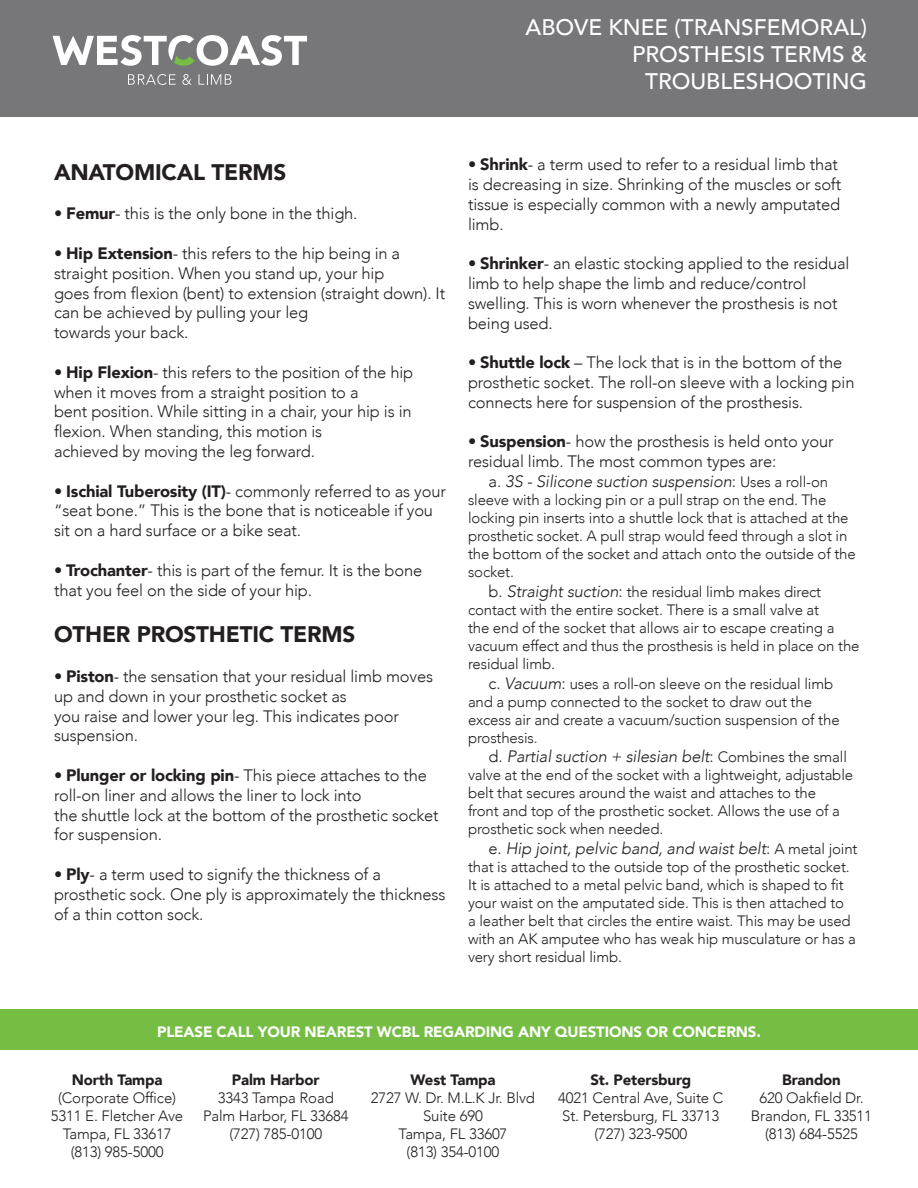
<style>
.page{position:relative;width:918px;height:1188px;background:#fff}
.page>*{position:absolute;margin:0;border:0;box-sizing:border-box;transform-origin:0 0}
.t1{font:500 22.5px/27px "Avenir";color:#fff;text-align:right}
.t2{font:900 22.5px "Avenir";letter-spacing:-.01em;color:#231f20}
.t3{font:300 16.5px/19.8px "Avenir";letter-spacing:-.01em;color:#231f20}
.t4{font:italic 300 16.5px "Avenir";letter-spacing:-.01em;color:#231f20}
.t5{font:300 15px/18px "Avenir";letter-spacing:-.01em;color:#231f20}
.t6{font:900 15px "Avenir";letter-spacing:-.01em;color:#fff}
.t7{font:900 15px "Avenir";letter-spacing:-.01em;color:#231f20}
.s1{font-weight:900}
.s2{font-style:normal}
.s3{font-style:normal;font-size:15px}
.s4{font-size:16.5px}
.s5{font-style:italic;font-size:16.5px}
</style>
<div class="page">
<div style="left:0;top:1010px;width:918px;height:40px;background:#75bd43"></div>
<div style="left:0;top:0;width:918px;height:117px;background:#77777a"></div>
<svg style="left:128px;top:74px;width:48px;height:11px"></svg>
<svg style="left:182px;top:74px;width:10px;height:11px"></svg>
<svg style="left:199px;top:74px;width:33px;height:11px"></svg>
<svg style="left:52px;top:35px;width:255px;height:31px"></svg>
<p class="t1" style="left:526px;top:12px;width:343px">ABOVE KNEE (TRANSFEMORAL)<br>PROSTHESIS TERMS &amp;</p>
<p class="t1" style="left:645px;top:66px;width:224px">TROUBLESHOOTING</p>
<p class="t2" style="left:54px;top:153px;width:234px">ANATOMICAL TERMS</p>
<p class="t3" style="left:54px;top:204px;width:305px">• <span class="s1">Femur</span>- this is the only bone in the thigh.</p>
<p class="t3" style="left:54px;top:243px;width:348px">• <span class="s1">Hip Extension</span>- this refers to the hip being in a straight position. When you stand up, your hip</p>
<p class="t3" style="left:54px;top:283px;width:393px">goes from flexion (bent) to extension (straight down). It can be achieved by pulling your leg</p>
<p class="t3" style="left:54px;top:323px;width:136px">towards your back.</p>
<p class="t3" style="left:54px;top:362px;width:361px">• <span class="s1">Hip Flexion</span>- this refers to the position of the hip when it moves from a straight position to a</p>
<p class="t3" style="left:54px;top:402px;width:359px">bent position. While sitting in a chair, your hip is in flexion. When standing, this motion is</p>
<p class="t3" style="left:54px;top:441px;width:262px">achieved by moving the leg forward.</p>
<p class="t3" style="left:54px;top:481px;width:393px">• <span class="s1">Ischial Tuberosity (IT)</span>- commonly referred to as your “seat bone.” This is the bone that is noticeable if you sit on a hard surface or a bike seat.</p>
<p class="t3" style="left:54px;top:560px;width:370px">• <span class="s1">Trochanter</span>- this is part of the femur. It is the bone that you feel on the side of your hip.</p>
<p class="t2" style="left:54px;top:615px;width:303px">OTHER PROSTHETIC TERMS</p>
<p class="t3" style="left:54px;top:666px;width:381px">• <span class="s1">Piston</span>- the sensation that your residual limb moves up and down in your prosthetic socket as</p>
<p class="t3" style="left:54px;top:706px;width:346px">you raise and lower your leg. This indicates poor suspension.</p>
<p class="t3" style="left:54px;top:765px;width:375px">• <span class="s1">Plunger or locking pin</span>- This piece attaches to the roll-on liner and allows the liner to lock into</p>
<p class="t3" style="left:54px;top:805px;width:386px">the shuttle lock at the bottom of the prosthetic socket for suspension.</p>
<p class="t3" style="left:54px;top:864px;width:393px">• <span class="s1">Ply</span>- a term used to signify the thickness of a prosthetic sock. One ply is approximately the thickness of a thin cotton sock.</p>
<p class="t3" style="left:468px;top:155px;width:375px">• <span class="s1">Shrink</span>- a term used to refer to a residual limb that is decreasing in size. Shrinking of the muscles or soft tissue is especially common with a newly amputated limb.</p>
<p class="t3" style="left:468px;top:254px;width:383px">• <span class="s1">Shrinker</span>- an elastic stocking applied to the residual limb to help shape the limb and reduce/control swelling. This is worn whenever the prosthesis is not being used.</p>
<p class="t3" style="left:468px;top:353px;width:388px">• <span class="s1">Shuttle lock</span> – The lock that is in the bottom of the prosthetic socket. The roll-on sleeve with a locking pin connects here for suspension of the prosthesis.</p>
<p class="t3" style="left:468px;top:432px;width:367px">• <span class="s1">Suspension</span>- how the prosthesis is held onto your residual limb. The most common types are:</p>
<p class="t4" style="left:489px;top:472px;width:341px"><span class="s2">a.</span> 3S - Silicone suction suspension<span class="s2">:</span> <span class="s3">Uses a roll-on</span></p>
<p class="t5" style="left:468px;top:491px;width:389px">sleeve with a locking pin or a pull strap on the end. The locking pin inserts into a shuttle lock that is attached at the prosthetic socket. A pull strap would feed through a slot in the bottom of the socket and attach onto the outside of the socket.</p>
<p class="t5" style="left:468px;top:583px;width:393px;text-indent:21px"><span class="s4">b.</span> <span class="s5">Straight suction</span><span class="s4">:</span> the residual limb makes direct contact with the entire socket. There is a small valve at<br>the end of the socket that allows air to escape creating a vacuum effect and thus the prosthesis is held in place on the residual limb.</p>
<p class="t5" style="left:468px;top:674px;width:373px;text-indent:21px"><span class="s4">c.</span> <span class="s5">Vacuum</span><span class="s4">:</span> uses a roll-on sleeve on the residual limb and a pump connected to the socket to draw out the excess air and create a vacuum/suction suspension of the prosthesis.</p>
<p class="t4" style="left:489px;top:747px;width:360px"><span class="s2">d.</span> Partial suction + silesian belt<span class="s2">:</span> <span class="s3">Combines the small</span></p>
<p class="t5" style="left:468px;top:766px;width:387px">valve at the end of the socket with a lightweight, adjustable belt that secures around the waist and attaches to the<br>front and top of the prosthetic socket. Allows the use of a prosthetic sock when needed.</p>
<p class="t4" style="left:489px;top:839px;width:370px"><span class="s2">e.</span> Hip joint, pelvic band, and waist belt<span class="s2">:</span> <span class="s3">A metal joint</span></p>
<p class="t5" style="left:468px;top:858px;width:389px">that is attached to the outside top of the prosthetic socket.<br>It is attached to a metal pelvic band, which is shaped to fit your waist on the amputated side. This is then attached to<br>a leather belt that circles the entire waist. This may be used with an AK amputee who has weak hip musculature or has a very short residual limb.</p>
<p class="t6" style="left:157px;top:1019px;width:605px">PLEASE CALL YOUR NEAREST WCBL REGARDING ANY QUESTIONS OR CONCERNS.</p>
<p class="t7" style="left:72px;top:1067px;width:92px">North Tampa</p>
<p class="t5" style="left:58px;top:1089px;width:119px">(Corporate Office)</p>
<p class="t5" style="left:51px;top:1107px;width:134px">5311 E. Fletcher Ave</p>
<p class="t5" style="left:63px;top:1125px;width:110px">Tampa, FL 33617</p>
<p class="t5" style="left:71px;top:1143px;width:94px">(813) 985-5000</p>
<p class="t7" style="left:232px;top:1067px;width:89px">Palm Harbor</p>
<p class="t5" style="left:218px;top:1089px;width:118px">3343 Tampa Road</p>
<p class="t5" style="left:203px;top:1107px;width:147px">Palm Harbor, FL 33684</p>
<p class="t5" style="left:229px;top:1125px;width:94px">(727) 785-0100</p>
<p class="t7" style="left:410px;top:1067px;width:87px">West Tampa</p>
<p class="t5" style="left:371px;top:1089px;width:166px">2727 W. Dr. M.L.K Jr. Blvd</p>
<p class="t5" style="left:423px;top:1107px;width:61px">Suite 690</p>
<p class="t5" style="left:399px;top:1125px;width:110px">Tampa, FL 33607</p>
<p class="t5" style="left:407px;top:1143px;width:94px">(813) 354-0100</p>
<p class="t7" style="left:590px;top:1067px;width:102px">St. Petersburg</p>
<p class="t5" style="left:558px;top:1089px;width:167px">4021 Central Ave, Suite C</p>
<p class="t5" style="left:562px;top:1107px;width:159px">St. Petersburg, FL 33713</p>
<p class="t5" style="left:594px;top:1125px;width:94px">(727) 323-9500</p>
<p class="t7" style="left:782px;top:1067px;width:60px">Brandon</p>
<p class="t5" style="left:759px;top:1089px;width:106px">620 Oakfield Dr.</p>
<p class="t5" style="left:751px;top:1107px;width:123px">Brandon, FL 33511</p>
<p class="t5" style="left:765px;top:1125px;width:94px">(813) 684-5525</p>
</div>
